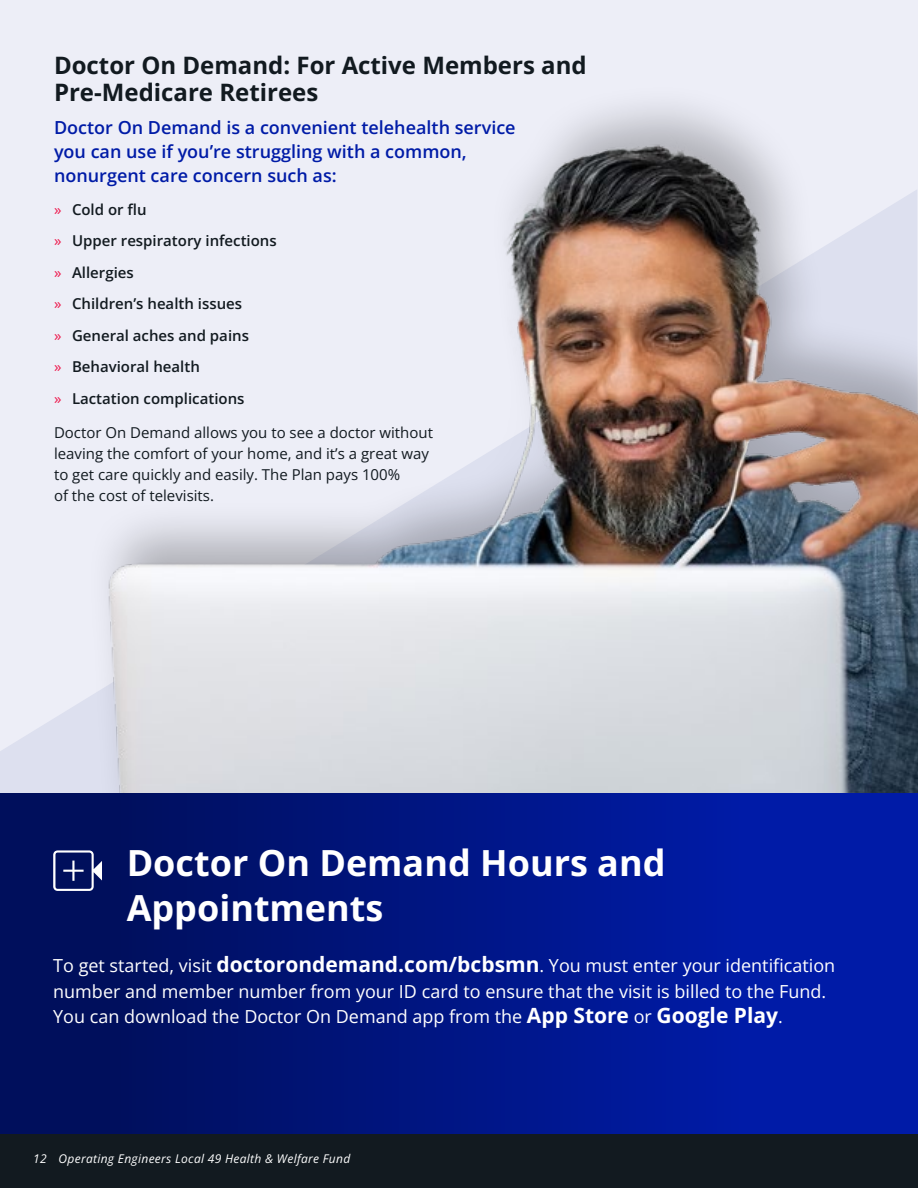
<style>
.page{position:relative;width:918px;height:1188px;background:#fff}
.page>*{position:absolute;margin:0;border:0;box-sizing:border-box;transform-origin:0 0}
.sidebar_header{font:700 36px/45px "Open Sans";color:#fff}
.t1{font:700 24px/27px "Open Sans";color:#121a20}
.sidebar_body{font:18px/25.5px "Open Sans";color:#fff}
.intro_text_small{font:600 18px/24px "Open Sans";color:#001ba7}
.body{font:15px/21px "Open Sans";color:#121a20}
.t2{font:600 15px "Open Sans";color:#121a20}
.t3{font:italic 12px "Open Sans";letter-spacing:.025em;color:#fff}
.s1{font-weight:400;color:#ed174c}
.s2{font-weight:700;font-size:21px}
</style>
<div class="page">
<div style="left:0;top:0;width:918px;height:846px;background:#edeef7"></div>
<img style="left:18px;top:106px;width:900px;height:688px">
<div style="left:0;top:794px;width:917px;height:341px;background:linear-gradient(to right,#000e55,#001db4)"></div>
<svg style="left:53px;top:850px;width:49px;height:41px"></svg>
<div style="left:904px;top:794px;width:14px;height:340px;background:#001ba7"></div>
<div style="left:0;top:1134px;width:918px;height:54px;background:#121a20"></div>
<p class="t1" style="left:54px;top:51px;width:534px">Doctor On Demand: For Active Members and<br>Pre-Medicare Retirees</p>
<p class="intro_text_small" style="left:54px;top:115px;width:463px">Doctor On Demand is a convenient telehealth service you can use if you’re struggling with a common, nonurgent care concern such as:</p>
<p class="t2" style="left:54px;top:199px;width:94px"><span class="s1">»</span> Cold or flu</p>
<p class="t2" style="left:54px;top:230px;width:224px"><span class="s1">»</span> Upper respiratory infections</p>
<p class="t2" style="left:54px;top:262px;width:81px"><span class="s1">»</span> Allergies</p>
<p class="t2" style="left:54px;top:293px;width:190px"><span class="s1">»</span> Children’s health issues</p>
<p class="t2" style="left:54px;top:325px;width:197px"><span class="s1">»</span> General aches and pains</p>
<p class="t2" style="left:54px;top:356px;width:147px"><span class="s1">»</span> Behavioral health</p>
<p class="t2" style="left:54px;top:388px;width:192px"><span class="s1">»</span> Lactation complications</p>
<p class="body" style="left:54px;top:422px;width:381px">Doctor On Demand allows you to see a doctor without leaving the comfort of your home, and it’s a great way to get care quickly and easily. The Plan pays 100%<br>of the cost of televisits.</p>
<p class="sidebar_header" style="left:127px;top:839px;width:540px">Doctor On Demand Hours and<br>Appointments</p>
<p class="sidebar_body" style="left:53px;top:953px;width:784px">To get started, visit <span class="s2">doctorondemand.com/bcbsmn</span>. You must enter your identification number and member number from your ID card to ensure that the visit is billed to the Fund.<br>You can download the Doctor On Demand app from the <span class="s2">App Store</span> or <span class="s2">Google Play</span>.</p>
<p class="t3" style="left:33px;top:1150px;width:319px">12 Operating Engineers Local 49 Health &amp; Welfare Fund</p>
</div>
